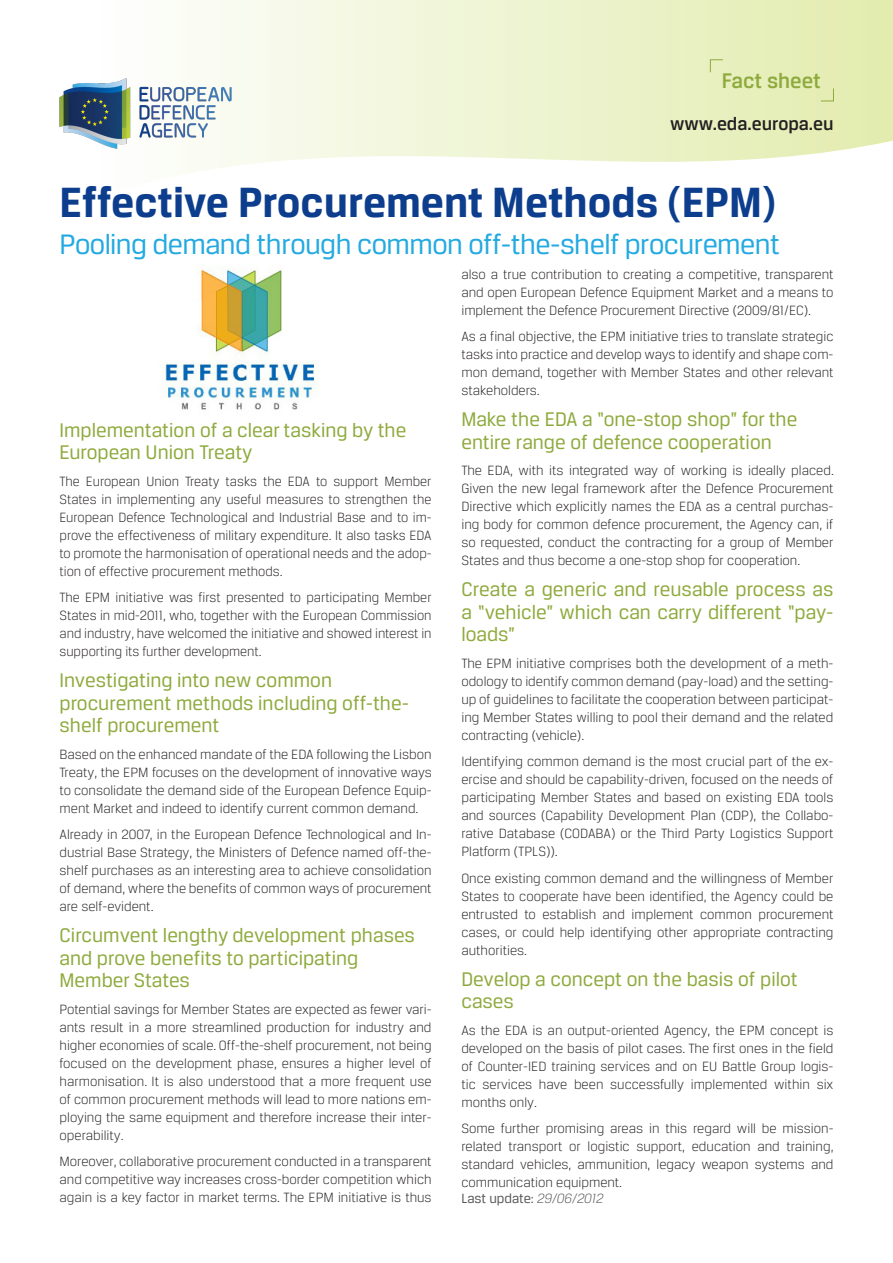
<style>
.page{position:relative;width:893px;height:1263px;background:#fff}
.page>*{position:absolute;margin:0;border:0;box-sizing:border-box;transform-origin:0 0}
.t1{font:700 45px "Breuer Text";color:#0d3e8d}
.Intertitre_Bleu{font:30px "Breuer Text";letter-spacing:-.02em;color:#24aae1}
.t2{font:500 22.5px "Breuer Text";color:#8eaa3d}
.t3{font:21px/22.5px "Breuer Text";color:#8eaa3d}
.t4{font:500 19.5px "Breuer Text";color:#231f20}
.t5{font:300 14.25px/18px "Breuer Text";color:#231f20;text-align:justify}
.t6{font:14.25px "Breuer Text";color:#595959}
.s1{font-weight:300;font-style:italic}
</style>
<div class="page">
<svg style="left:188px;top:0;width:705px;height:173px;background:#eef4d3"></svg>
<img style="left:161px;top:265px;width:154px;height:145px">
<svg style="left:710px;top:59px;width:13px;height:14px"></svg>
<svg style="left:820px;top:88px;width:14px;height:13px"></svg>
<img style="left:59px;top:60px;width:190px;height:98px">
<p class="t2" style="left:722px;top:68px;width:101px">Fact sheet</p>
<p class="t4" style="left:670px;top:113px;width:165px">www.eda.europa.eu</p>
<p class="t1" style="left:60px;top:177px;width:718px">Effective Procurement Methods (EPM)</p>
<p class="Intertitre_Bleu" style="left:60px;top:228px;width:722px">Pooling demand through common off-the-shelf procurement</p>
<p class="t3" style="left:60px;top:418px;width:348px">Implementation of a clear tasking by the<br>European Union Treaty</p>
<p class="t5" style="left:60px;top:472px;width:374px">The European Union Treaty tasks the EDA to support Member States in implementing any useful measures to strengthen the European Defence Technological and Industrial Base and to im&shy;prove the effectiveness of military expenditure. It also tasks EDA to promote the harmonisation of operational needs and the adop&shy;tion of effective procurement methods.</p>
<p class="t5" style="left:60px;top:588px;width:374px">The EPM initiative was first presented to participating Member States in mid-2011, who, together with the European Commission and industry, have welcomed the initiative and showed interest in supporting its further development.</p>
<p class="t3" style="left:60px;top:669px;width:351px">Investigating into new common procurement methods including off-the&shy;shelf procurement</p>
<p class="t5" style="left:60px;top:745px;width:374px">Based on the enhanced mandate of the EDA following the Lisbon Treaty, the EPM focuses on the development of innovative ways to consolidate the demand side of the European Defence Equip&shy;ment Market and indeed to identify current common demand.</p>
<p class="t5" style="left:60px;top:825px;width:374px">Already in 2007, in the European Defence Technological and In&shy;dustrial Base Strategy, the Ministers of Defence named off-the&shy;shelf purchases as an interesting area to achieve consolidation of demand, where the benefits of common ways of procurement are self-evident.</p>
<p class="t3" style="left:60px;top:924px;width:357px">Circumvent lengthy development phases and prove benefits to participating<br>Member States</p>
<p class="t5" style="left:60px;top:1000px;width:374px">Potential savings for Member States are expected as fewer vari&shy;ants result in a more streamlined production for industry and higher economies of scale. Off-the-shelf procurement, not being focused on the development phase, ensures a higher level of harmonisation. It is also understood that a more frequent use of common procurement methods will lead to more nations em&shy;ploying the same equipment and therefore increase their inter&shy;operability.</p>
<p class="t5" style="left:60px;top:1152px;width:374px">Moreover, collaborative procurement conducted in a transparent and competitive way increases cross-border competition which again is a key factor in market terms. The EPM initiative is thus</p>
<p class="t5" style="left:461px;top:265px;width:374px">also a true contribution to creating a competitive, transparent and open European Defence Equipment Market and a means to implement the Defence Procurement Directive (2009/81/EC).</p>
<p class="t5" style="left:461px;top:327px;width:374px">As a final objective, the EPM initiative tries to translate strategic tasks into practice and develop ways to identify and shape com&shy;mon demand, together with Member States and other relevant stakeholders.</p>
<p class="t3" style="left:461px;top:408px;width:338px">Make the EDA a “one-stop shop” for the entire range of defence cooperation</p>
<p class="t5" style="left:461px;top:461px;width:374px">The EDA, with its integrated way of working is ideally placed.<br>Given the new legal framework after the Defence Procurement Directive which explicitly names the EDA as a central purchas&shy;ing body for common defence procurement, the Agency can, if so requested, conduct the contracting for a group of Member States and thus become a one-stop shop for cooperation.</p>
<p class="t3" style="left:461px;top:578px;width:374px;text-align:justify">Create a generic and reusable process as a “vehicle” which can carry different “pay&shy;loads”</p>
<p class="t5" style="left:461px;top:654px;width:374px">The EPM initiative comprises both the development of a meth&shy;odology to identify common demand (pay-load) and the setting&shy;up of guidelines to facilitate the cooperation between participat&shy;ing Member States willing to pool their demand and the related contracting (vehicle).</p>
<p class="t5" style="left:461px;top:752px;width:374px">Identifying common demand is the most crucial part of the ex&shy;ercise and should be capability-driven, focused on the needs of participating Member States and based on existing EDA tools and sources (Capability Development Plan (CDP), the Collabo&shy;rative Database (CODABA) or the Third Party Logistics Support Platform (TPLS)).</p>
<p class="t5" style="left:461px;top:869px;width:374px">Once existing common demand and the willingness of Member States to cooperate have been identified, the Agency could be entrusted to establish and implement common procurement cases, or could help identifying other appropriate contracting authorities.</p>
<p class="t3" style="left:461px;top:967px;width:338px">Develop a concept on the basis of pilot cases</p>
<p class="t5" style="left:461px;top:1021px;width:374px">As the EDA is an output-oriented Agency, the EPM concept is developed on the basis of pilot cases. The first ones in the field of Counter-IED training services and on EU Battle Group logis&shy;tic services have been successfully implemented within six months only.</p>
<p class="t5" style="left:461px;top:1119px;width:374px">Some further promising areas in this regard will be mission&shy;related transport or logistic support, education and training, standard vehicles, ammunition, legacy weapon systems and communication equipment.</p>
<p class="t6" style="left:461px;top:1191px;width:144px">Last update: <span class="s1">29/06/2012</span></p>
</div>
